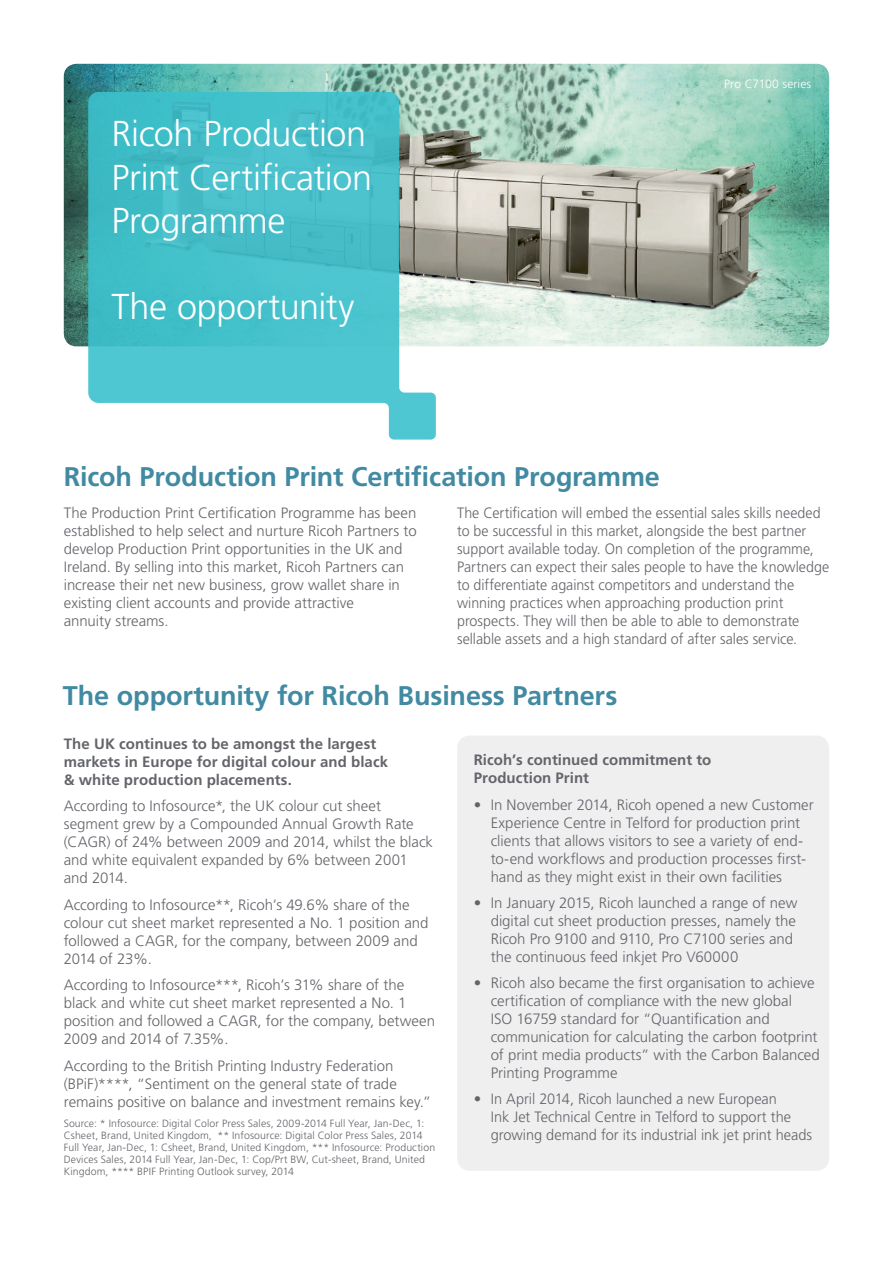
<style>
.page{position:relative;width:893px;height:1263px;background:#fff}
.page>*{position:absolute;margin:0;border:0;box-sizing:border-box;transform-origin:0 0}
.t1{font:300 36px/43.2px "Frutiger LT Std";letter-spacing:-.015em;color:#fff}
.Ricoh_subhead{font:700 27px "Frutiger LT Std";letter-spacing:-.005em;color:#418aa2}
.RICOH_body{font:300 15px/18px "Frutiger LT Std";color:#63656a}
.RICOH_body-2{font:300 15px/18px "Frutiger LT Std";color:#63656a;scale:.95 1}
.RICOH_body-3{font:700 15px/18px "Frutiger LT Std";letter-spacing:.005em;color:#63656a}
.Bullet_header{font:300 12px "Frutiger LT Std";letter-spacing:.01em;color:#fff}
.t2{font:300 10.5px/12px "Frutiger LT Std";letter-spacing:.01em;color:#63656a}
</style>
<div class="page">
<div style="left:457px;top:735px;width:372px;height:436px;background:#efeff0;border-radius:13px"></div>
<img style="left:64px;top:64px;width:765px;height:282px">
<svg style="left:88px;top:92px;width:348px;height:348px;background:#62c6ce"></svg>
<p class="t1" style="left:112px;top:113px;width:262px">Ricoh Production<br>Print Certification<br>Programme</p>
<p class="t1" style="left:112px;top:286px;width:244px">The opportunity</p>
<p class="Ricoh_subhead" style="left:64px;top:461px;width:598px">Ricoh Production Print Certification Programme</p>
<p class="Bullet_header" style="left:724px;top:77px;width:89px">Pro C7100 series</p>
<p class="RICOH_body" style="left:64px;top:504px;width:354px">The Production Print Certification Programme has been established to help select and nurture Ricoh Partners to develop Production Print opportunities in the UK and Ireland. By selling into this market, Ricoh Partners can increase their net new business, grow wallet share in existing client accounts and provide attractive<br>annuity streams.</p>
<p class="RICOH_body-2" style="left:457px;top:504px;width:393px">The Certification will embed the essential sales skills needed to be successful in this market, alongside the best partner support available today. On completion of the programme, Partners can expect their sales people to have the knowledge to differentiate against competitors and understand the winning practices when approaching production print prospects. They will then be able to able to demonstrate sellable assets and a high standard of after sales service.</p>
<p class="Ricoh_subhead" style="left:63px;top:679px;width:556px">The opportunity for Ricoh Business Partners</p>
<p class="RICOH_body-3" style="left:64px;top:735px;width:326px">The UK continues to be amongst the largest markets in Europe for digital colour and black &amp; white production placements.</p>
<p class="RICOH_body" style="left:64px;top:797px;width:371px">According to Infosource*, the UK colour cut sheet segment grew by a Compounded Annual Growth Rate (CAGR) of 24% between 2009 and 2014, whilst the black and white equivalent expanded by 6% between 2001 and 2014.</p>
<p class="RICOH_body" style="left:64px;top:896px;width:366px">According to Infosource**, Ricoh’s 49.6% share of the colour cut sheet market represented a No. 1 position and followed a CAGR, for the company, between 2009 and 2014 of 23%.</p>
<p class="RICOH_body" style="left:64px;top:976px;width:373px">According to Infosource***, Ricoh’s 31% share of the black and white cut sheet market represented a No. 1 position and followed a CAGR, for the company, between 2009 and 2014 of 7.35%.</p>
<p class="RICOH_body" style="left:64px;top:1057px;width:369px">According to the British Printing Industry Federation (BPiF)****, “Sentiment on the general state of trade remains positive on balance and investment remains key.”</p>
<p class="t2" style="left:64px;top:1118px;width:373px">Source: * Infosource: Digital Color Press Sales, 2009-2014 Full Year, Jan-Dec, 1:<br>Csheet, Brand, United Kingdom, ** Infosource: Digital Color Press Sales, 2014<br>Full Year, Jan-Dec, 1: Csheet, Brand, United Kingdom, *** Infosource: Production Devices Sales, 2014 Full Year, Jan-Dec, 1: Cop/Prt BW, Cut-sheet, Brand, United Kingdom, **** BPIF Printing Outlook survey, 2014</p>
<p class="RICOH_body-3" style="left:474px;top:751px;width:239px">Ricoh’s continued commitment to<br>Production Print</p>
<p class="RICOH_body" style="left:491px;top:795px;width:324px;text-indent:-17px">• In November 2014, Ricoh opened a new Customer Experience Centre in Telford for production print clients that allows visitors to see a variety of end&shy;to-end workflows and production processes first&shy;hand as they might exist in their own facilities</p>
<p class="RICOH_body" style="left:491px;top:894px;width:308px;text-indent:-17px">• In January 2015, Ricoh launched a range of new digital cut sheet production presses, namely the Ricoh Pro 9100 and 9110, Pro C7100 series and the continuous feed inkjet Pro V60000</p>
<p class="RICOH_body" style="left:491px;top:974px;width:331px;text-indent:-17px">• Ricoh also became the first organisation to achieve certification of compliance with the new global<br>ISO 16759 standard for “Quantification and communication for calculating the carbon footprint of print media products” with the Carbon Balanced Printing Programme</p>
<p class="RICOH_body" style="left:491px;top:1090px;width:323px;text-indent:-17px">• In April 2014, Ricoh launched a new European<br>Ink Jet Technical Centre in Telford to support the growing demand for its industrial ink jet print heads</p>
</div>
